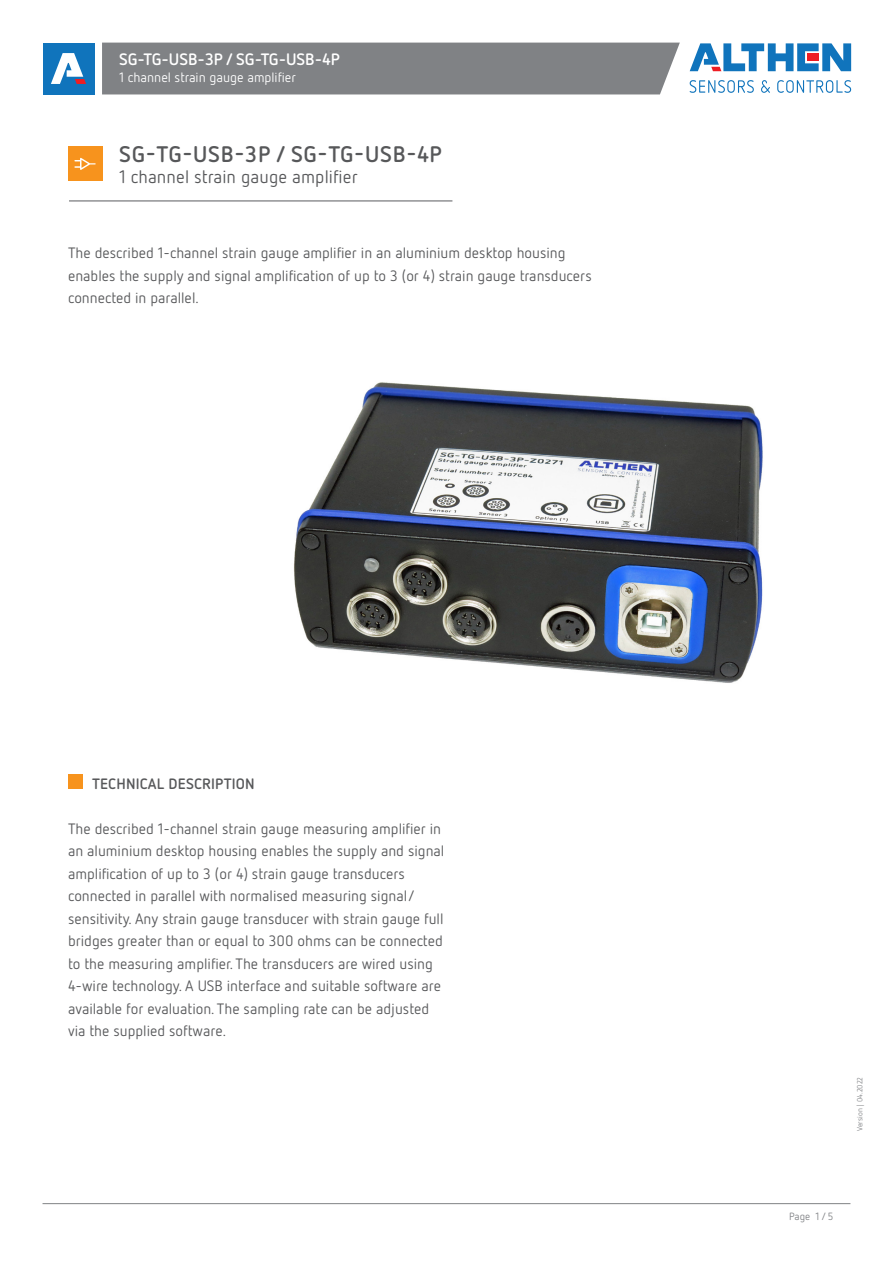
<style>
.page{position:relative;width:893px;height:1263px;background:#fff}
.page>*{position:absolute;margin:0;border:0;box-sizing:border-box;transform-origin:0 0}
.t1{font:700 22.5px "Netto OT";letter-spacing:.035em;color:#57585a}
.t2{font:18px "Netto OT";letter-spacing:.005em;color:#57585a}
._1Head_12pf_Bold{font:700 16.5px "Netto OT";color:#fff}
.FT_10pt_regular{font:15px/22.5px "Netto OT";color:#57585a}
.FT_10pt_regular-2{font:700 15px "Netto OT";letter-spacing:.01em;color:#57585a}
._1Head_12pf_Bold-2{font:13.5px "Netto OT";color:#fff}
.t3{font:10.5px "Netto OT";color:#808285}
.t4{font:7.5px "Netto OT";color:#808285}
</style>
<div class="page">
<div style="left:102px;top:43px;width:578px;height:51px;background:#808285"></div>
<hr style="left:43px;top:1203px;width:807px;height:1px;background:#808285">
<div style="left:43px;top:43px;width:51px;height:51px;background:#1074bc"></div>
<svg style="left:51px;top:53px;width:35px;height:31px"></svg>
<svg style="left:690px;top:80px;width:64px;height:13px"></svg>
<svg style="left:761px;top:80px;width:9px;height:13px"></svg>
<svg style="left:777px;top:80px;width:74px;height:13px"></svg>
<svg style="left:690px;top:43px;width:161px;height:28px"></svg>
<div style="left:68px;top:147px;width:34px;height:34px;background:#f7931d"></div>
<svg style="left:74px;top:158px;width:22px;height:12px"></svg>
<hr style="left:69px;top:200px;width:383px;height:1px;background:#6c6d70">
<img style="left:294px;top:382px;width:469px;height:301px">
<div style="left:68px;top:774px;width:15px;height:15px;background:#f7931d"></div>
<p class="_1Head_12pf_Bold" style="left:119px;top:49px;width:223px">SG-TG-USB-3P / SG-TG-USB-4P</p>
<p class="_1Head_12pf_Bold-2" style="left:119px;top:69px;width:178px">1 channel strain gauge amplifier</p>
<p class="t1" style="left:119px;top:140px;width:324px">SG-TG-USB-3P / SG-TG-USB-4P</p>
<p class="t2" style="left:119px;top:166px;width:240px">1 channel strain gauge amplifier</p>
<p class="FT_10pt_regular" style="left:68px;top:241px;width:525px">The described 1-channel strain gauge amplifier in an aluminium desktop housing enables the supply and signal amplification of up to 3 (or 4) strain gauge transducers connected in parallel.</p>
<p class="FT_10pt_regular-2" style="left:92px;top:774px;width:164px">TECHNICAL DESCRIPTION</p>
<p class="FT_10pt_regular" style="left:68px;top:817px;width:378px">The described 1-channel strain gauge measuring amplifier in an aluminium desktop housing enables the supply and signal amplification of up to 3 (or 4) strain gauge transducers connected in parallel with normalised measuring signal/ sensitivity. Any strain gauge transducer with strain gauge full bridges greater than or equal to 300 ohms can be connected to the measuring amplifier. The transducers are wired using 4-wire technology. A USB interface and suitable software are available for evaluation. The sampling rate can be adjusted via the supplied software.</p>
<p class="t4" style="left:855px;top:1131px;width:56px;rotate:-90deg">Version | 04.2022</p>
<p class="t3" style="left:789px;top:1210px;width:46px">Page 1 / 5</p>
</div>
